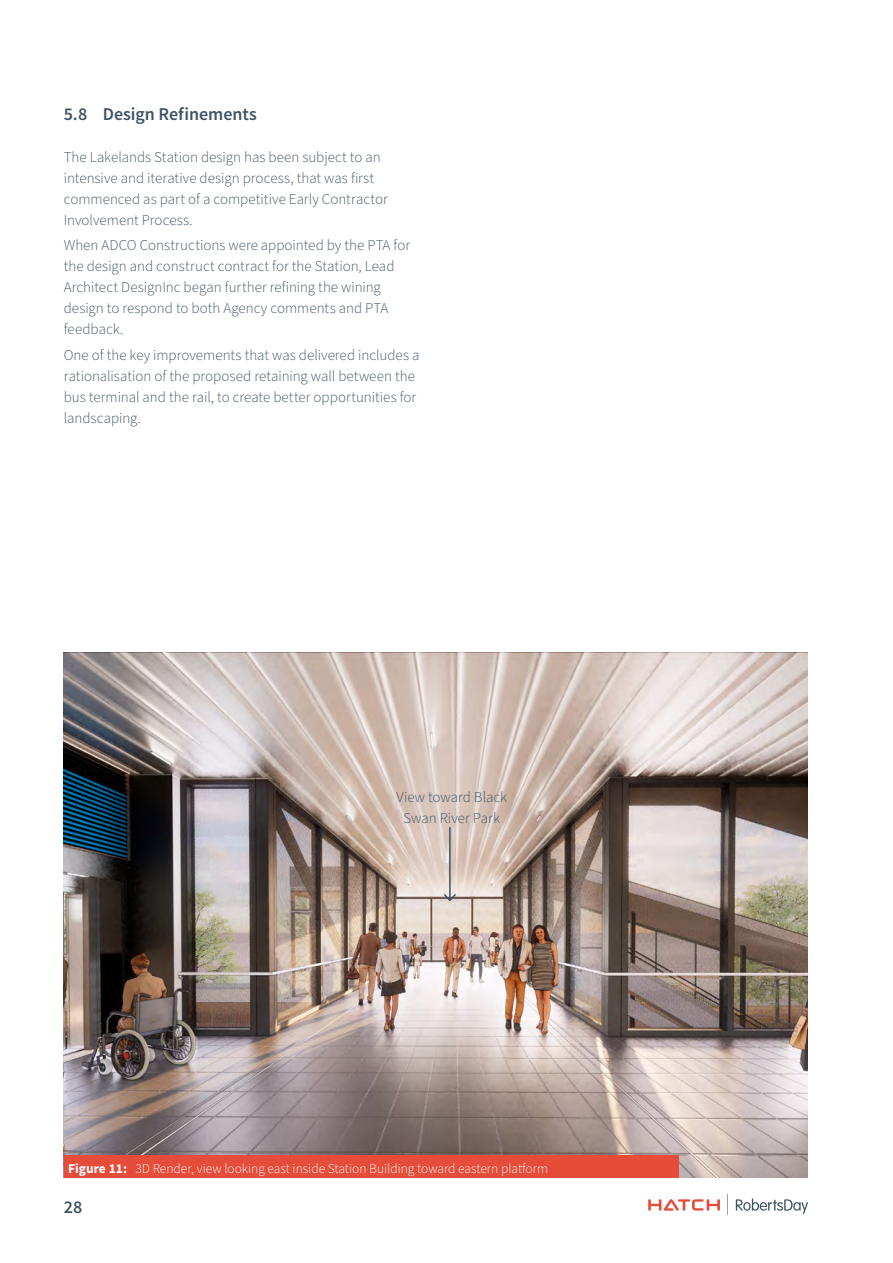
<style>
.page{position:relative;width:893px;height:1263px;background:#fff}
.page>*{position:absolute;margin:0;border:0;box-sizing:border-box;transform-origin:0 0}
.t1{font:600 18px "Source Sans Pro";color:#3f5364}
.t2{font:300 15px/21px "Source Sans Pro";color:#3f5364}
.t3{font:300 13.5px "Source Sans Pro";color:#fff}
.s1{font-weight:700}
</style>
<div class="page">
<svg style="left:648px;top:1199px;width:72px;height:12px"></svg>
<svg style="left:736px;top:1198px;width:72px;height:16px"></svg>
<svg style="left:727px;top:1194px;width:1px;height:21px"></svg>
<img style="left:64px;top:653px;width:744px;height:525px">
<hr style="left:449px;top:827px;width:2px;height:73px;background:#3f5364">
<svg style="left:442px;top:892px;width:16px;height:11px"></svg>
<div style="left:64px;top:1155px;width:615px;height:22px;background:#e54c39"></div>
<p class="t1" style="left:64px;top:102px;width:195px">5.8 Design Refinements</p>
<p class="t2" style="left:64px;top:147px;width:326px">The Lakelands Station design has been subject to an intensive and iterative design process, that was first commenced as part of a competitive Early Contractor Involvement Process.</p>
<p class="t2" style="left:64px;top:235px;width:348px">When ADCO Constructions were appointed by the PTA for the design and construct contract for the Station, Lead Architect DesignInc began further refining the wining design to respond to both Agency comments and PTA feedback.</p>
<p class="t2" style="left:64px;top:345px;width:357px">One of the key improvements that was delivered includes a rationalisation of the proposed retaining wall between the bus terminal and the rail, to create better opportunities for landscaping.</p>
<p class="t2" style="left:396px;top:787px;width:112px;text-align:center">View toward Black<br>Swan River Park</p>
<p class="t3" style="left:68px;top:1160px;width:481px"><span class="s1">Figure 11:</span> 3D Render, view looking east inside Station Building toward eastern platform</p>
<p class="t1" style="left:64px;top:1195px;width:20px">28</p>
</div>
